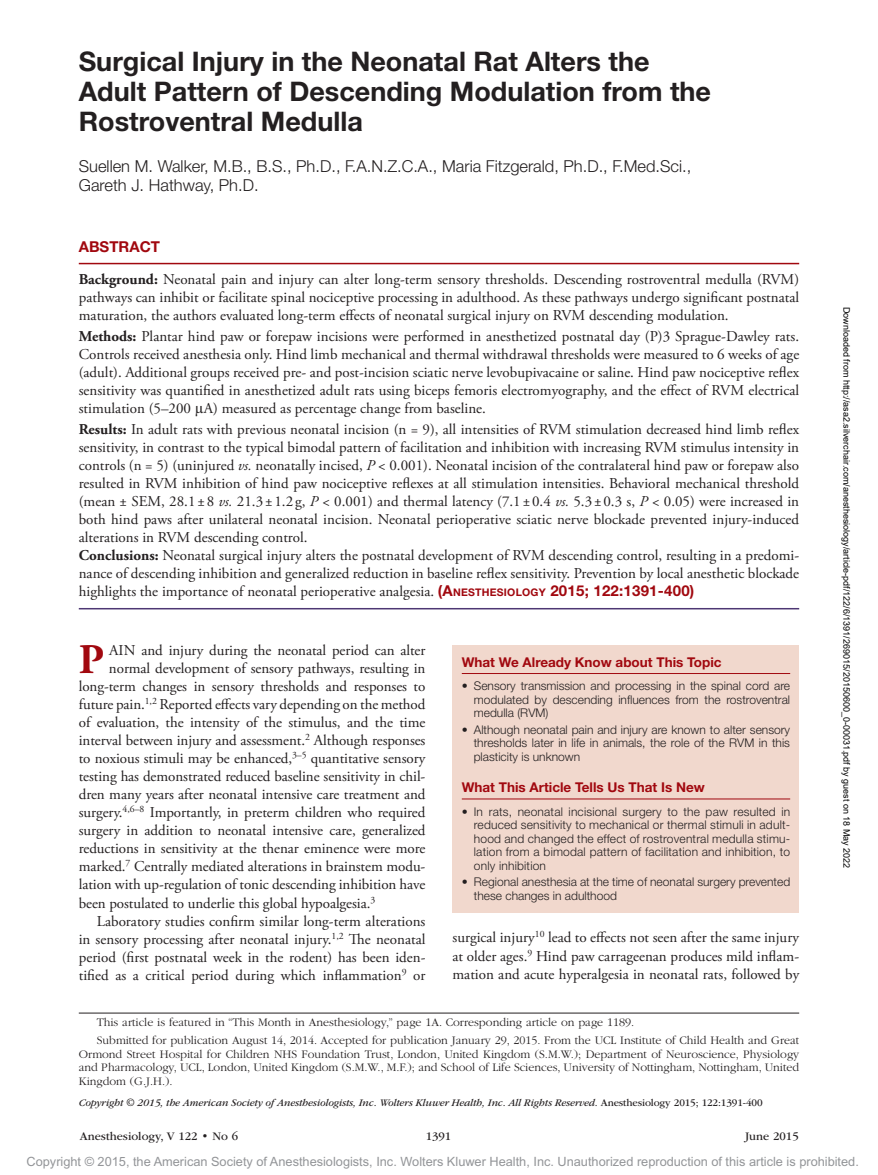
<style>
.page{position:relative;width:878px;height:1175px;background:#fff}
.page>*{position:absolute;margin:0;border:0;box-sizing:border-box;transform-origin:0 0}
.t1{font:700 42.15px "Adobe Garamond Pro";color:#a1080f}
.t2{font:700 27px/30px "Helvetica Neue LT Std";color:#231f20}
.t3{font:300 16.5px/19.5px "Helvetica Neue LT Std";color:#231f20}
.t4{font:15px/18px "Adobe Garamond Pro";color:#231f20;text-align:justify}
.t5{font:700 15px "Helvetica Neue LT Std";color:#a1080f}
.t6{font:700 13.5px "Helvetica Neue LT Std";color:#a1080f}
.t7{font:12.75px "Arial MT Std";color:#939598}
.t8{font:300 12px/13.5px "Helvetica Neue LT Std";color:#231f20;text-align:justify}
.t9{font:300 12px/13.5px "ITC Garamond Std";color:#231f20}
.t10{font:12px "ITC Garamond Std";color:#231f20}
.t11{font:italic 10.5px "ITC Garamond Std";letter-spacing:-.01em;color:#231f20}
.t12{font:9px "Arial";color:#000}
.s1{font-weight:700}
.s2{font-family:"Gandhari Unicode"}
.s3{font-style:italic}
.s4{font-family:"Helvetica Neue LT Std";font-weight:700;color:#a1080f}
.s5{font-family:"Helvetica Neue LT Std";font-weight:700;font-size:10.5px;color:#a1080f}
.s6{font-style:normal}
</style>
<div class="page">
<div style="left:452px;top:645px;width:347px;height:268px;background:#f1d8cd"></div>
<hr style="left:462px;top:673px;width:328px;height:1px;background:#a1080f">
<hr style="left:462px;top:798px;width:328px;height:1px;background:#a1080f">
<hr style="left:79px;top:263px;width:720px;height:1px;background:#a1080f">
<hr style="left:79px;top:608px;width:720px;height:1px;background:#4e3773">
<hr style="left:79px;top:1012px;width:720px;height:1px;background:#231f20">
<h2 class="t2" style="left:79px;top:46px;width:633px">Surgical Injury in the Neonatal Rat Alters the<br>Adult Pattern of Descending Modulation from the<br>Rostroventral Medulla</h2>
<p class="t3" style="left:79px;top:156px;width:614px">Suellen M. Walker, M.B., B.S., Ph.D., F.A.N.Z.C.A., Maria Fitzgerald, Ph.D., F.Med.Sci.,<br>Gareth J. Hathway, Ph.D.</p>
<p class="t5" style="left:79px;top:238px;width:83px">ABSTRACT</p>
<p class="t4" style="left:79px;top:270px;width:722px"><span class="s1">Background:</span> Neonatal pain and injury can alter long-term sensory thresholds. Descending rostroventral medulla (RVM) pathways can inhibit or facilitate spinal nociceptive processing in adulthood. As these pathways undergo significant postnatal maturation, the authors evaluated long-term effects of neonatal surgical injury on RVM descending modulation.</p>
<p class="t4" style="left:79px;top:327px;width:722px"><span class="s1">Methods:</span> Plantar hind paw or forepaw incisions were performed in anesthetized postnatal day (P)3 Sprague-Dawley rats.<br>Controls received anesthesia only. Hind limb mechanical and thermal withdrawal thresholds were measured to 6 weeks of age (adult). Additional groups received pre- and post-incision sciatic nerve levobupivacaine or saline. Hind paw nociceptive reflex sensitivity was quantified in anesthetized adult rats using biceps femoris electromyography, and the effect of RVM electrical stimulation (5–200 <span class="s2">μ</span>A) measured as percentage change from baseline.</p>
<p class="t4" style="left:79px;top:420px;width:722px;text-align:left"><span class="s1">Results:</span> In adult rats with previous neonatal incision (n = 9), all intensities of RVM stimulation decreased hind limb reflex sensitivity, in contrast to the typical bimodal pattern of facilitation and inhibition with increasing RVM stimulus intensity in controls (n = 5) (uninjured <span class="s3">vs.</span> neonatally incised, <span class="s3">P</span> &lt; 0.001). Neonatal incision of the contralateral hind paw or forepaw also resulted in RVM inhibition of hind paw nociceptive reflexes at all stimulation intensities. Behavioral mechanical threshold (mean ± SEM, 28.1 ±8 <span class="s3">vs.</span> 21.3 ± 1.2 g, <span class="s3">P</span> &lt; 0.001) and thermal latency (7.1 ±0.4 <span class="s3">vs.</span> 5.3±0.3 s, <span class="s3">P</span> &lt; 0.05) were increased in both hind paws after unilateral neonatal incision. Neonatal perioperative sciatic nerve blockade prevented injury-induced alterations in RVM descending control.<br><span class="s1">Conclusions:</span> Neonatal surgical injury alters the postnatal development of RVM descending control, resulting in a predomi&shy;nance of descending inhibition and generalized reduction in baseline reflex sensitivity. Prevention by local anesthetic blockade highlights the importance of neonatal perioperative analgesia. <span class="s4">(A</span><span class="s5">NESTHESIOLOGY</span> <span class="s4">2015; 122:1391-400)</span></p>
<h1 class="t1" style="left:79px;top:634px;width:27px">P</h1>
<p class="t4" style="left:109px;top:641px;width:318px">AIN and injury during the neonatal period can alter</p>
<p class="t4" style="left:109px;top:659px;width:318px">normal development of sensory pathways, resulting in</p>
<p class="t4" style="left:79px;top:677px;width:348px">long-term changes in sensory thresholds and responses to</p>
<p class="t4" style="left:79px;top:695px;width:348px">future pain.<sup>1,2</sup> Reported effects vary depending on the method</p>
<p class="t4" style="left:79px;top:713px;width:348px">of evaluation, the intensity of the stimulus, and the time</p>
<p class="t4" style="left:79px;top:731px;width:348px">interval between injury and assessment.<sup>2</sup> Although responses</p>
<p class="t4" style="left:79px;top:749px;width:348px">to noxious stimuli may be enhanced,<sup>3–5</sup> quantitative sensory</p>
<p class="t4" style="left:79px;top:768px;width:348px">testing has demonstrated reduced baseline sensitivity in chil-</p>
<p class="t4" style="left:79px;top:786px;width:348px">dren many years after neonatal intensive care treatment and</p>
<p class="t4" style="left:79px;top:804px;width:348px">surgery.<sup>4,6–8</sup> Importantly, in preterm children who required</p>
<p class="t4" style="left:79px;top:822px;width:348px">surgery in addition to neonatal intensive care, generalized</p>
<p class="t4" style="left:79px;top:840px;width:348px">reductions in sensitivity at the thenar eminence were more</p>
<p class="t4" style="left:79px;top:858px;width:348px">marked.<sup>7</sup> Centrally mediated alterations in brainstem modu-</p>
<p class="t4" style="left:79px;top:876px;width:348px">lation with up-regulation of tonic descending inhibition have</p>
<p class="t4" style="left:79px;top:894px;width:298px">been postulated to underlie this global hypoalgesia.<sup>3</sup></p>
<p class="t4" style="left:97px;top:912px;width:330px">Laboratory studies confirm similar long-term alterations</p>
<p class="t4" style="left:79px;top:930px;width:348px">in sensory processing after neonatal injury.<sup>1,2</sup> The neonatal</p>
<p class="t4" style="left:79px;top:948px;width:348px">period (first postnatal week in the rodent) has been iden-</p>
<p class="t4" style="left:79px;top:966px;width:348px">tified as a critical period during which inflammation<sup>9</sup> or</p>
<p class="t6" style="left:462px;top:654px;width:261px">What We Already Know about This Topic</p>
<p class="t8" style="left:474px;top:679px;width:318px;text-indent:-12px">• Sensory transmission and processing in the spinal cord are modulated by descending influences from the rostroventral medulla (RVM)</p>
<p class="t8" style="left:473px;top:722px;width:318px;text-indent:-12px">• Although neonatal pain and injury are known to alter sensory thresholds later in life in animals, the role of the RVM in this plasticity is unknown</p>
<p class="t6" style="left:462px;top:779px;width:244px">What This Article Tells Us That Is New</p>
<p class="t8" style="left:474px;top:804px;width:318px;text-indent:-12px">• In rats, neonatal incisional surgery to the paw resulted in reduced sensitivity to mechanical or thermal stimuli in adult&shy;hood and changed the effect of rostroventral medulla stimu&shy;lation from a bimodal pattern of facilitation and inhibition, to only inhibition</p>
<p class="t8" style="left:474px;top:875px;width:318px;text-indent:-12px">• Regional anesthesia at the time of neonatal surgery prevented these changes in adulthood</p>
<p class="t4" style="left:452px;top:928px;width:348px;line-height:18.5px">surgical injury<sup>10</sup> lead to effects not seen after the same injury at older ages.<sup>9</sup> Hind paw carrageenan produces mild inflam&shy;mation and acute hyperalgesia in neonatal rats, followed by</p>
<p class="t9" style="left:97px;top:1013px;width:704px;line-height:18px">This article is featured in “This Month in Anesthesiology,” page 1A. Corresponding article on page 1189.<br>Submitted for publication August 14, 2014. Accepted for publication January 29, 2015. From the UCL Institute of Child Health and Great</p>
<p class="t9" style="left:79px;top:1047px;width:722px;text-align:justify">Ormond Street Hospital for Children NHS Foundation Trust, London, United Kingdom (S.M.W.); Department of Neuroscience, Physiology and Pharmacology, UCL, London, United Kingdom (S.M.W., M.F.); and School of Life Sciences, University of Nottingham, Nottingham, United Kingdom (G.J.H.).</p>
<p class="t11" style="left:79px;top:1096px;width:685px">Copyright © 2015, the American Society of Anesthesiologists, Inc. Wolters Kluwer Health, Inc. All Rights Reserved. <span class="s6">Anesthesiology 2015; 122:1391-400</span></p>
<p class="t10" style="left:80px;top:1130px;width:160px">Anesthesiology, V 122 • No 6</p>
<p class="t10" style="left:426px;top:1130px;width:27px">1391</p>
<p class="t10" style="left:745px;top:1130px;width:55px">June 2015</p>
<p class="t12" style="left:850px;top:307px;width:563px;rotate:90deg">Downloaded from http://asa2.silverchair.com/anesthesiology/article-pdf/122/6/1391/269015/20150600_0-00031.pdf by guest on 18 May 2022</p>
<p class="t7" style="left:27px;top:1154px;width:833px">Copyright © 2015, the American Society of Anesthesiologists, Inc. Wolters Kluwer Health, Inc. Unauthorized reproduction of this article is prohibited.</p>
</div>
